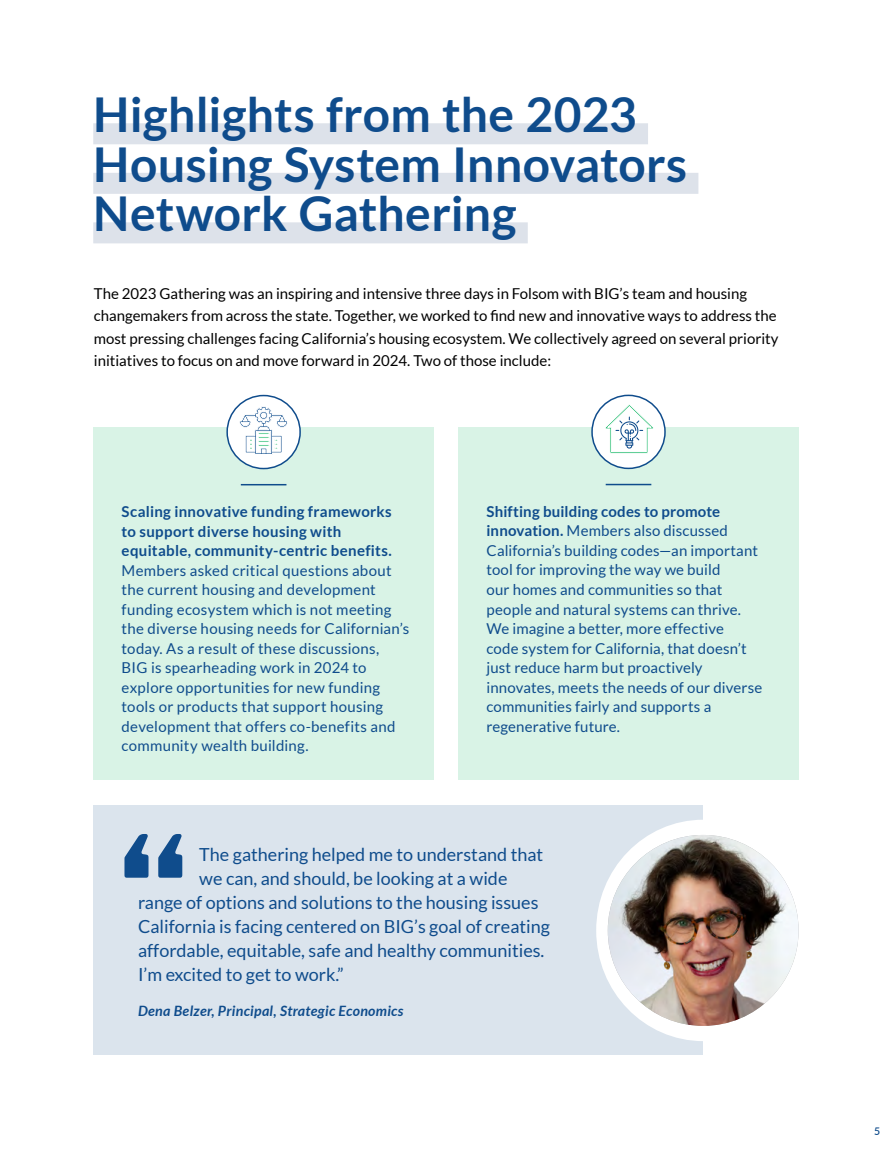
<style>
.page{position:relative;width:893px;height:1149px;background:#fff}
.page>*{position:absolute;margin:0;border:0;box-sizing:border-box;transform-origin:0 0}
.t1{font:700 48px/49.5px "Lato";letter-spacing:.005em;color:#0f4c8c}
.t2{font:18px "Lato";color:#0f4c8c}
.t3{font:15px/19.5px "Lato";letter-spacing:.015em;color:#0f4c8c}
.t4{font:15px/22.5px "Lato";color:#000}
.t5{font:700 15px/19.5px "Lato";letter-spacing:.02em;color:#0f4c8c}
.t6{font:italic 700 14.25px "Lato";letter-spacing:.02em;color:#0f4c8c}
.t7{font:600 10.5px "Lato";color:#0f4c8c}
.s1{font-weight:700}
</style>
<div class="page">
<div style="left:93px;top:123px;width:555px;height:21px;background:#dde2ea"></div>
<div style="left:93px;top:173px;width:605px;height:21px;background:#dde2ea"></div>
<div style="left:93px;top:222px;width:435px;height:21px;background:#dde2ea"></div>
<div style="left:94px;top:805px;width:609px;height:250px;background:#dbe4ed"></div>
<div style="left:596px;top:819px;width:214px;height:221px;background:#fff;border-radius:50%"></div>
<img style="left:608px;top:834px;width:191px;height:191px;border-radius:95px">
<svg style="left:124px;top:834px;width:58px;height:43px"></svg>
<div style="left:94px;top:427px;width:340px;height:352px;background:#d9f3e6"></div>
<div style="left:458px;top:427px;width:341px;height:352px;background:#d9f3e6"></div>
<div style="left:227px;top:395px;width:73px;height:73px;background:#fff;border-radius:50%"></div>
<div style="left:226px;top:394px;width:75px;height:75px;border:2px solid #0f4c8c;border-radius:50%"></div>
<div style="left:592px;top:395px;width:73px;height:73px;background:#fff;border-radius:50%"></div>
<div style="left:591px;top:394px;width:75px;height:75px;border:2px solid #0f4c8c;border-radius:50%"></div>
<hr style="left:241px;top:484px;width:45px;height:1px;background:#0f4c8c">
<hr style="left:606px;top:483px;width:45px;height:2px;background:#0f4c8c">
<svg style="left:605px;top:404px;width:49px;height:49px"></svg>
<svg style="left:240px;top:406px;width:48px;height:48px"></svg>
<h1 class="t1" style="left:93px;top:89px;width:595px">Highlights from the 2023<br>Housing System Innovators<br>Network Gathering</h1>
<p class="t4" style="left:94px;top:282px;width:686px">The 2023 Gathering was an inspiring and intensive three days in Folsom with BIG’s team and housing changemakers from across the state. Together, we worked to find new and innovative ways to address the most pressing challenges facing California’s housing ecosystem. We collectively agreed on several priority initiatives to focus on and move forward in 2024. Two of those include:</p>
<p class="t5" style="left:122px;top:501px;width:272px">Scaling innovative funding frameworks to support diverse housing with equitable, community-centric benefits.</p>
<p class="t3" style="left:122px;top:560px;width:289px">Members asked critical questions about the current housing and development funding ecosystem which is not meeting the diverse housing needs for Californian’s today. As a result of these discussions,<br>BIG is spearheading work in 2024 to explore opportunities for new funding tools or products that support housing development that offers co-benefits and community wealth building.</p>
<p class="t3" style="left:486px;top:501px;width:277px"><span class="s1">Shifting building codes to promote innovation.</span> Members also discussed California’s building codes—an important tool for improving the way we build<br>our homes and communities so that people and natural systems can thrive.<br>We imagine a better, more effective<br>code system for California, that doesn’t just reduce harm but proactively innovates, meets the needs of our diverse communities fairly and supports a regenerative future.</p>
<p class="t2" style="left:199px;top:844px;width:345px">The gathering helped me to understand that</p>
<p class="t2" style="left:199px;top:868px;width:310px">we can, and should, be looking at a wide</p>
<p class="t2" style="left:138px;top:892px;width:402px">range of options and solutions to the housing issues</p>
<p class="t2" style="left:138px;top:916px;width:413px">California is facing centered on BIG’s goal of creating</p>
<p class="t2" style="left:138px;top:940px;width:408px">affordable, equitable, safe and healthy communities.</p>
<p class="t2" style="left:138px;top:964px;width:207px">I’m excited to get to work.”</p>
<p class="t6" style="left:138px;top:1002px;width:267px">Dena Belzer, Principal, Strategic Economics</p>
<p class="t7" style="left:874px;top:1123px;width:8px">5</p>
</div>
